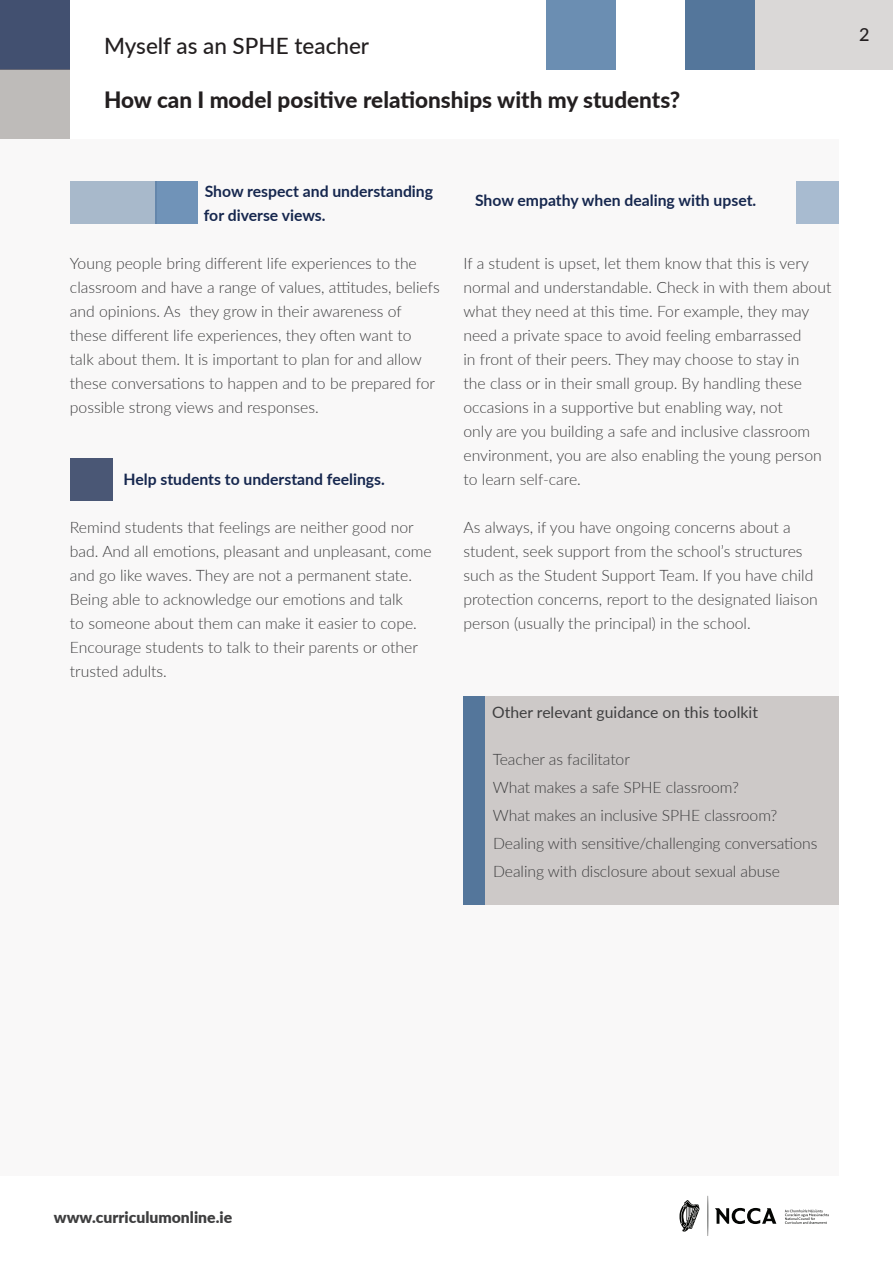
<style>
.page{position:relative;width:893px;height:1263px;background:#fff}
.page>*{position:absolute;margin:0;border:0;box-sizing:border-box;transform-origin:0 0}
.t1{font:800 22.5px "Lato";color:#231f20}
.t2{font:500 22.5px "Lato";color:#231f20}
.t3{font:500 18px "Lato";color:#231f20}
.t4{font:300 15.75px/24px "Lato";color:#3e3e3f}
.t5{font:700 15.75px/24px "Lato";color:#16274e}
.t6{font:15.75px "Lato";color:#3e3e3f}
.t7{font:900 15.75px "Lato";color:#3e3e3f}
</style>
<div class="page">
<div style="left:0;top:139px;width:839px;height:1036px;background:#f9f8f8"></div>
<svg style="left:707px;top:1196px;width:1px;height:40px"></svg>
<svg style="left:679px;top:1200px;width:21px;height:31px"></svg>
<svg style="left:715px;top:1208px;width:61px;height:16px"></svg>
<svg style="left:785px;top:1209px;width:44px;height:15px"></svg>
<div style="left:0;top:0;width:70px;height:70px;background:#425070"></div>
<div style="left:755px;top:0;width:137px;height:70px;background:#dad8d7"></div>
<div style="left:796px;top:181px;width:43px;height:42px;background:#a8bbd0"></div>
<div style="left:546px;top:0;width:70px;height:69px;background:#6a8db2"></div>
<div style="left:685px;top:0;width:70px;height:70px;background:#54769b"></div>
<div style="left:0;top:69px;width:70px;height:70px;background:#bebbb9"></div>
<div style="left:70px;top:458px;width:43px;height:42px;background:#4a5775"></div>
<div style="left:155px;top:181px;width:42px;height:42px;background:#7093b8"></div>
<div style="left:70px;top:181px;width:86px;height:42px;background:#a8b9cb"></div>
<div style="left:463px;top:696px;width:376px;height:209px;background:#cdc9c8"></div>
<div style="left:463px;top:696px;width:22px;height:209px;background:#54769b"></div>
<p class="t2" style="left:104px;top:30px;width:267px">Myself as an SPHE teacher</p>
<p class="t1" style="left:104px;top:83px;width:578px">How can I model positive relationships with my students?</p>
<p class="t3" style="left:859px;top:21px;width:12px">2</p>
<p class="t5" style="left:204px;top:178px;width:231px">Show respect and understanding for diverse views.</p>
<p class="t4" style="left:70px;top:251px;width:371px">Young people bring different life experiences to the classroom and have a range of values, attitudes, beliefs and opinions. As they grow in their awareness of these different life experiences, they often want to<br>talk about them. It is important to plan for and allow these conversations to happen and to be prepared for possible strong views and responses.</p>
<p class="t5" style="left:124px;top:466px;width:263px">Help students to understand feelings.</p>
<p class="t4" style="left:70px;top:515px;width:363px">Remind students that feelings are neither good nor bad. And all emotions, pleasant and unpleasant, come and go like waves. They are not a permanent state.<br>Being able to acknowledge our emotions and talk<br>to someone about them can make it easier to cope.<br>Encourage students to talk to their parents or other trusted adults.</p>
<p class="t5" style="left:475px;top:188px;width:283px">Show empathy when dealing with upset.</p>
<p class="t4" style="left:463px;top:251px;width:369px">If a student is upset, let them know that this is very normal and understandable. Check in with them about what they need at this time. For example, they may need a private space to avoid feeling embarrassed<br>in front of their peers. They may choose to stay in<br>the class or in their small group. By handling these occasions in a supportive but enabling way, not<br>only are you building a safe and inclusive classroom environment, you are also enabling the young person to learn self-care.</p>
<p class="t4" style="left:463px;top:515px;width:356px">As always, if you have ongoing concerns about a student, seek support from the school’s structures such as the Student Support Team. If you have child protection concerns, report to the designated liaison person (usually the principal) in the school.</p>
<p class="t6" style="left:492px;top:701px;width:267px">Other relevant guidance on this toolkit</p>
<p class="t4" style="left:472px;top:747px;width:159px">• Teacher as facilitator</p>
<p class="t4" style="left:472px;top:775px;width:268px">• What makes a safe SPHE classroom?</p>
<p class="t4" style="left:472px;top:803px;width:307px">• What makes an inclusive SPHE classroom?</p>
<p class="t4" style="left:472px;top:831px;width:347px">• Dealing with sensitive/challenging conversations</p>
<p class="t4" style="left:472px;top:859px;width:310px">• Dealing with disclosure about sexual abuse</p>
<p class="t7" style="left:54px;top:1206px;width:180px">www.curriculumonline.ie</p>
</div>
